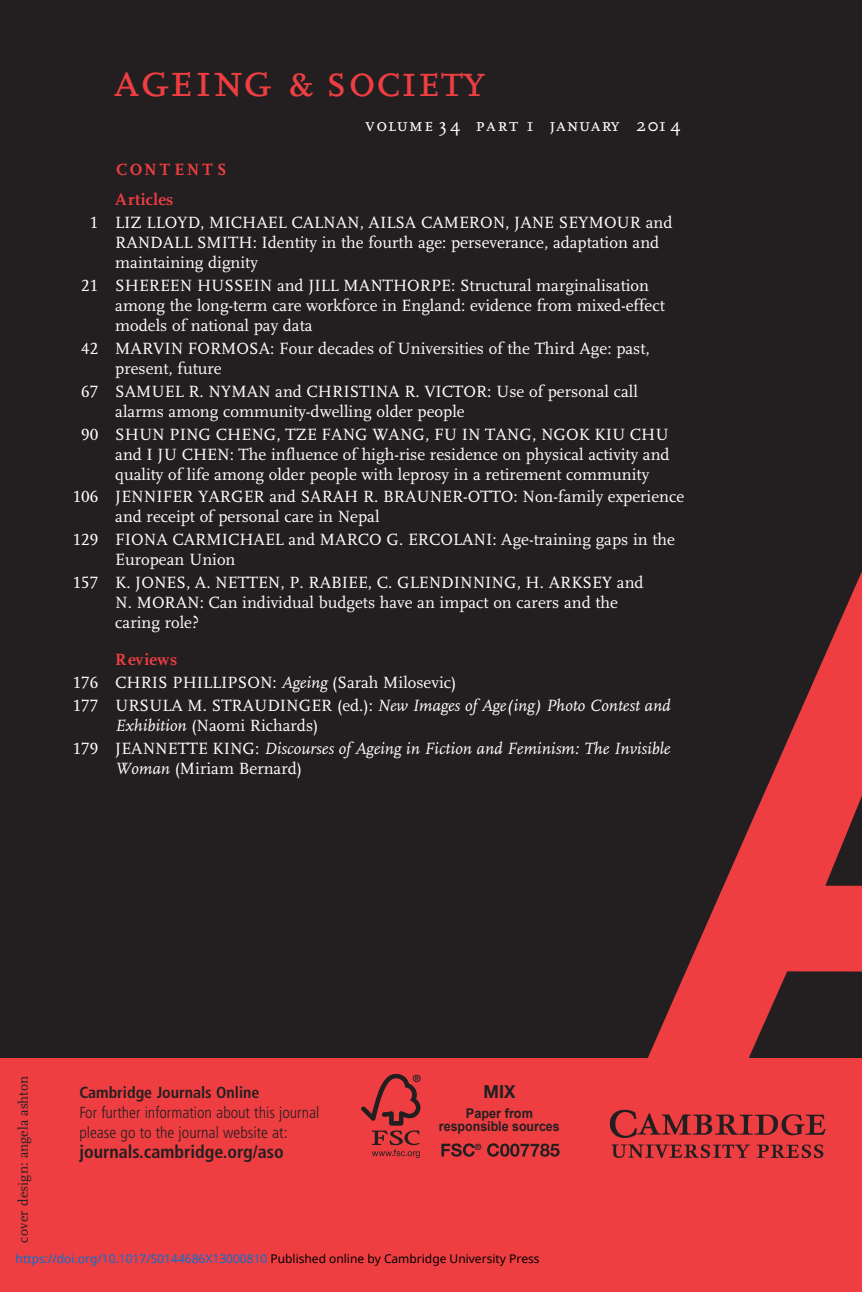
<style>
.page{position:relative;width:862px;height:1292px;background:#231f20}
.page>*{position:absolute;margin:0;border:0;box-sizing:border-box;transform-origin:0 0}
.t1{font:48px "Scala LF Caps";color:#ef3e42}
.t2{font:19px "Scala Caps";letter-spacing:.045em;color:#fff}
.t3{font:700 condensed 18px "Frutiger";color:#231f20}
.t4{font:700 18px "Helvetica Neue";color:#231f20;scale:.95 1}
.t5{font:17px/20px "Scala LF";color:#fff}
.t6{font:italic 17px/22.8px "Scala LF";color:#fff}
.t7{font:700 17px "Scala LF";letter-spacing:.18em;color:#ef3e42}
.t8{font:700 17px "Scala LF";letter-spacing:.025em;color:#ef3e42}
.t9{font:300 condensed 16px/20px "Frutiger";color:#231f20}
.t10{font:700 condensed 16px "Frutiger";color:#231f20}
.t11{font:14px "Scala LF";letter-spacing:.01em;color:#231f20}
.t12{font:700 13.6px "Arial";color:#231f20;scale:.91 1}
.t13{font:700 13.4px "Arial";color:#231f20;scale:.95 1}
.t14{font:12px "Noto Sans";color:#0172cf}
.t15{font:700 10.2px "Helvetica Neue";color:#231f20}
.t16{font:700 8.6px "Helvetica Neue";color:#231f20}
.s1{font-size:50px}
.s2{font-weight:700;color:#ef3e42}
.s3{font-style:italic}
.s4{font-style:normal}
.s5{color:#000}
</style>
<div class="page">
<svg style="left:647px;top:571px;width:215px;height:487px"></svg>
<div style="left:0;top:1058px;width:862px;height:234px;background:#ef3e42"></div>
<img style="left:609px;top:1109px;width:217px;height:50px">
<svg style="left:361px;top:1074px;width:59px;height:84px"></svg>
<svg style="left:441px;top:1143px;width:34px;height:14px"></svg>
<svg style="left:487px;top:1143px;width:73px;height:14px"></svg>
<h1 class="t1" style="left:115px;top:51px;width:372px"><span class="s1">ageing</span> &amp; society</h1>
<p class="t2" style="left:366px;top:113px;width:317px">volume 3 4 part 1 january 201 4</p>
<p class="t7" style="left:116px;top:163px;width:112px">CONTENTS</p>
<p class="t8" style="left:115px;top:193px;width:60px">Articles</p>
<p class="t5" style="left:115px;top:214px;width:559px;text-indent:-26px">1 LIZ LLOYD, MICHAEL CALNAN, AILSA CAMERON, JANE SEYMOUR and<br>RANDALL SMITH: Identity in the fourth age: perseverance, adaptation and maintaining dignity</p>
<p class="t5" style="left:115px;top:277px;width:551px;text-indent:-34px">21 SHEREEN HUSSEIN and JILL MANTHORPE: Structural marginalisation among the long-term care workforce in England: evidence from mixed-effect models of national pay data</p>
<p class="t5" style="left:115px;top:340px;width:536px;text-indent:-34px">42 MARVIN FORMOSA: Four decades of Universities of the Third Age: past, present, future</p>
<p class="t5" style="left:115px;top:383px;width:524px;text-indent:-34px">67 SAMUEL R. NYMAN and CHRISTINA R. VICTOR: Use of personal call alarms among community-dwelling older people</p>
<p class="t5" style="left:115px;top:425px;width:556px;text-align:justify;text-indent:-34px">90 SHUN PING CHENG, TZE FANG WANG, FU IN TANG, NGOK KIU CHU and I JU CHEN: The influence of high-rise residence on physical activity and quality of life among older people with leprosy in a retirement community</p>
<p class="t5" style="left:115px;top:488px;width:571px;text-indent:-43px">106 JENNIFER YARGER and SARAH R. BRAUNER-OTTO: Non-family experience and receipt of personal care in Nepal</p>
<p class="t5" style="left:115px;top:531px;width:561px;text-indent:-43px">129 FIONA CARMICHAEL and MARCO G. ERCOLANI: Age-training gaps in the<br>European Union</p>
<p class="t5" style="left:115px;top:574px;width:530px;text-indent:-43px">157 K. JONES, A. NETTEN, P. RABIEE, C. GLENDINNING, H. ARKSEY and<br>N. MORAN: Can individual budgets have an impact on carers and the caring role?</p>
<p class="t5" style="left:73px;top:650px;width:599px;line-height:22.8px;text-indent:43px"><span class="s2">Reviews<br></span>176 CHRIS PHILLIPSON: <span class="s3">Ageing</span> (Sarah Milosevic)<br>177 URSULA M. STRAUDINGER (ed.): <span class="s3">New Images of Age(ing) Photo Contest and</span></p>
<p class="t6" style="left:73px;top:715px;width:599px;text-indent:43px">Exhibition <span class="s4">(Naomi Richards)<br>179 JEANNETTE KING:</span> Discourses of Ageing in Fiction and Feminism: The Invisible</p>
<p class="t5" style="left:115px;top:759px;width:188px"><span class="s3">Woman</span> (Miriam Bernard)</p>
<p class="t11" style="left:17px;top:1243px;width:169px;rotate:-90deg">cover design: angela ashton</p>
<p class="t10" style="left:79px;top:1086px;width:182px">Cambridge Journals Online</p>
<p class="t9" style="left:79px;top:1104px;width:242px">For further information about this journal please go to the journal website at:</p>
<p class="t3" style="left:79px;top:1145px;width:206px">journals.cambridge.org/aso</p>
<p class="t15" style="left:413px;top:1075px;width:10px">®</p>
<p class="t4" style="left:484px;top:1085px;width:35px">MIX</p>
<p class="t13" style="left:466px;top:1106px;width:72px">Paper from</p>
<p class="t12" style="left:439px;top:1119px;width:134px">responsible sources</p>
<p class="t16" style="left:475px;top:1144px;width:8px">®</p>
<p class="t14" style="left:16px;top:1251px;width:526px">https://doi.org/10.1017/S0144686X13000810 <span class="s5">Published online by Cambridge University Press</span></p>
</div>
